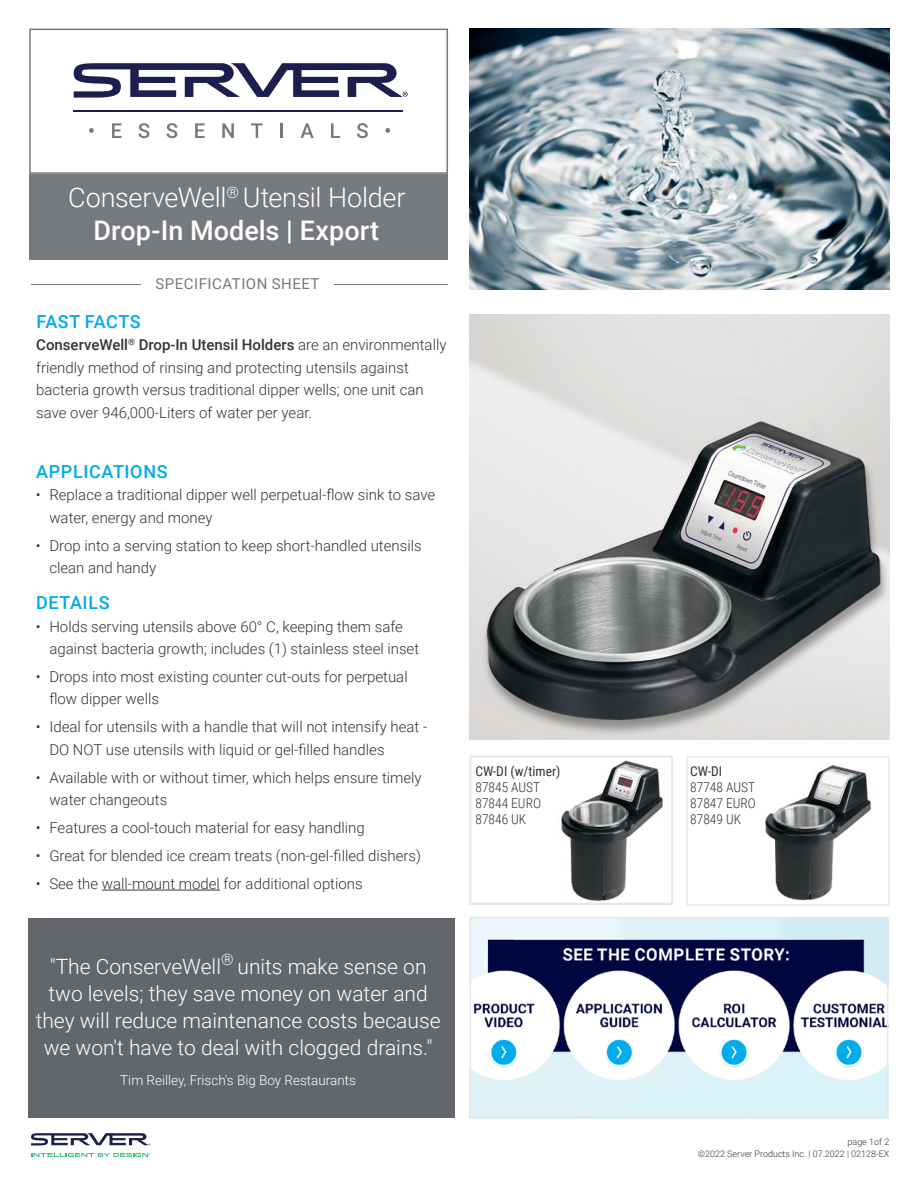
<style>
.page{position:relative;width:918px;height:1188px;background:#fff}
.page>*{position:absolute;margin:0;border:0;box-sizing:border-box;transform-origin:0 0}
.t1{font:300 27px "Roboto";letter-spacing:-.01em;color:#fff}
.t2{font:500 27px "Roboto";color:#fff}
.t3{font:300 21px/27px "Roboto";color:#fff;text-align:center}
.t4{font:500 18px "Roboto";letter-spacing:.035em;color:#00abeb}
.t5{font:300 15px/22.5px "Roboto";color:#333334}
.t6{font:15px "Roboto";letter-spacing:.035em;color:#76797d}
.t7{font:300 13.5px/16.2px "Roboto Condensed";color:#333334;text-align:justify}
.t8{font:300 13.5px "Roboto";color:#fff}
.t9{font:13.5px "Roboto Condensed";color:#333334}
.t10{font:300 9px/12px "Roboto";color:#333334;text-align:right}
.s1{font-weight:500}
</style>
<div class="page">
<div style="left:29px;top:174px;width:419px;height:86px;background:#76797d"></div>
<svg style="left:31px;top:1133px;width:119px;height:12px"></svg>
<svg style="left:31px;top:1153px;width:119px;height:4px"></svg>
<div style="left:29px;top:29px;width:419px;height:145px;border:2px solid #76797d"></div>
<hr style="left:74px;top:110px;width:329px;height:2px;background:#1c1f4e">
<svg style="left:89px;top:128px;width:5px;height:5px"></svg>
<svg style="left:112px;top:123px;width:10px;height:15px"></svg>
<svg style="left:138px;top:123px;width:11px;height:15px"></svg>
<svg style="left:166px;top:123px;width:11px;height:15px"></svg>
<svg style="left:195px;top:123px;width:10px;height:15px"></svg>
<svg style="left:222px;top:123px;width:12px;height:15px"></svg>
<svg style="left:251px;top:123px;width:12px;height:15px"></svg>
<hr style="left:280px;top:123px;width:3px;height:15px;background:#76797d">
<svg style="left:300px;top:123px;width:14px;height:15px"></svg>
<svg style="left:331px;top:123px;width:9px;height:15px"></svg>
<svg style="left:357px;top:123px;width:11px;height:15px"></svg>
<svg style="left:386px;top:128px;width:4px;height:5px"></svg>
<svg style="left:74px;top:63px;width:334px;height:35px"></svg>
<hr style="left:31px;top:284px;width:417px;height:1px;background:#76797d">
<div style="left:141px;top:277px;width:193px;height:16px;background:#fff"></div>
<img style="left:561px;top:760px;width:102px;height:141px">
<div style="left:470px;top:756px;width:203px;height:149px;border:2px solid #e6e7e8"></div>
<img style="left:472px;top:920px;width:413px;height:195px">
<div style="left:469px;top:917px;width:419px;height:201px;border:2px solid #e6e7e8"></div>
<div style="left:28px;top:918px;width:427px;height:200px;background:#63666a"></div>
<hr style="left:102px;top:890px;width:118px;height:1px;background:#333334">
<div style="left:686px;top:756px;width:204px;height:150px;border:2px solid #e6e7e8"></div>
<img style="left:469px;top:29px;width:420px;height:261px">
<img style="left:765px;top:765px;width:107px;height:136px">
<img style="left:470px;top:314px;width:420px;height:425px">
<h1 class="t1" style="left:68px;top:178px;width:339px">ConserveWell<sup>®</sup> Utensil Holder</h1>
<h1 class="t2" style="left:93px;top:211px;width:287px">Drop-In Models | Export</h1>
<p class="t6" style="left:155px;top:273px;width:166px">SPECIFICATION SHEET</p>
<p class="t4" style="left:37px;top:309px;width:106px">FAST FACTS</p>
<p class="t5" style="left:36px;top:333px;width:412px"><span class="s1">ConserveWell</span><sup>®</sup> <span class="s1">Drop-In Utensil Holders</span> are an environmentally friendly method of rinsing and protecting utensils against bacteria growth versus traditional dipper wells; one unit can save over 946,000-Liters of water per year.</p>
<p class="t4" style="left:36px;top:459px;width:133px">APPLICATIONS</p>
<p class="t5" style="left:49px;top:483px;width:387px;text-indent:-13px">• Replace a traditional dipper well perpetual-flow sink to save water, energy and money</p>
<p class="t5" style="left:49px;top:533px;width:374px;text-indent:-13px">• Drop into a serving station to keep short-handled utensils clean and handy</p>
<p class="t4" style="left:36px;top:590px;width:75px">DETAILS</p>
<p class="t5" style="left:49px;top:614px;width:371px;text-indent:-13px">• Holds serving utensils above 60° C, keeping them safe against bacteria growth; includes (1) stainless steel inset</p>
<p class="t5" style="left:49px;top:665px;width:360px;text-indent:-13px">• Drops into most existing counter cut-outs for perpetual flow dipper wells</p>
<p class="t5" style="left:49px;top:715px;width:379px;text-indent:-14px">• Ideal for utensils with a handle that will not intensify heat -<br>DO NOT use utensils with liquid or gel-filled handles</p>
<p class="t5" style="left:49px;top:766px;width:374px;text-indent:-14px">• Available with or without timer, which helps ensure timely water changeouts</p>
<p class="t5" style="left:36px;top:816px;width:330px">• Features a cool-touch material for easy handling</p>
<p class="t5" style="left:36px;top:844px;width:387px">• Great for blended ice cream treats (non-gel-filled dishers)</p>
<p class="t5" style="left:36px;top:872px;width:328px">• See the wall-mount model for additional options</p>
<h2 class="t3" style="left:36px;top:952px;width:406px">"The ConserveWell<sup>®</sup> units make sense on two levels; they save money on water and they will reduce maintenance costs because we won't have to deal with clogged drains."</h2>
<p class="t8" style="left:120px;top:1071px;width:237px">Tim Reilley, Frisch's Big Boy Restaurants</p>
<p class="t9" style="left:475px;top:762px;width:87px">CW-DI (w/timer)</p>
<p class="t7" style="left:475px;top:779px;width:67px">87845 AUST 87844 EURO 87846 UK</p>
<p class="t9" style="left:690px;top:762px;width:33px">CW-DI</p>
<p class="t7" style="left:690px;top:779px;width:67px">87748 AUST 87847 EURO 87849 UK</p>
<p class="t10" style="left:698px;top:1135px;width:193px">page 1of 2<br>©2022 Server Products Inc. | 07.2022 | 02128-EX</p>
</div>
